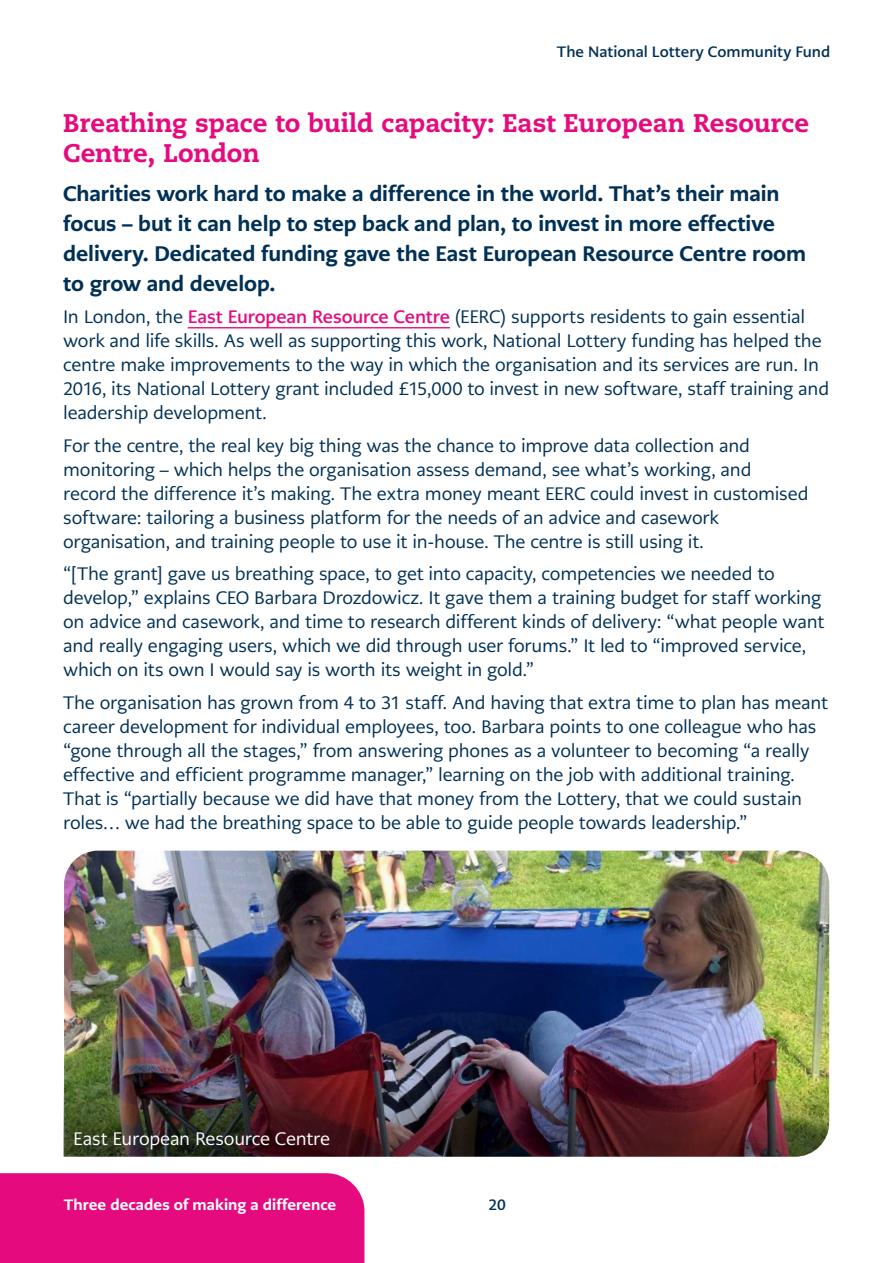
<style>
.page{position:relative;width:893px;height:1263px;background:#fff}
.page>*{position:absolute;margin:0;border:0;box-sizing:border-box;transform-origin:0 0}
.H3{font:800 25.5px/30px "Caecilia LT Pro 85";color:#e50b7e}
.Intro_section{font:800 21px/30px "PMN Caecilia Sans Text";letter-spacing:-.005em;color:#003056}
.Body__P{font:18px/24px "PMN Caecilia Sans Text";letter-spacing:-.015em;color:#003056}
.t1{font:18px "PMN Caecilia Sans Text";letter-spacing:-.01em;color:#fff}
.t2{font:700 15px "PMN Caecilia Sans Text";color:#003056}
.t3{font:800 15px "PMN Caecilia Sans Text";letter-spacing:.005em;color:#fff}
.s1{font-weight:700;color:#e50b7e}
</style>
<div class="page">
<div style="left:0;top:1173px;width:364px;height:90px;background:#e50b7e"></div>
<hr style="left:188px;top:327px;width:262px;height:1px;background:#e50b7e">
<img style="left:64px;top:851px;width:765px;height:223px">
<img style="left:63px;top:1074px;width:766px;height:83px">
<p class="t2" style="left:557px;top:42px;width:275px">The National Lottery Community Fund</p>
<h3 class="H3" style="left:63px;top:108px;width:747px">Breathing space to build capacity: East European Resource<br>Centre, London</h3>
<p class="Intro_section" style="left:63px;top:178px;width:744px">Charities work hard to make a difference in the world. That’s their main focus – but it can help to step back and plan, to invest in more effective delivery. Dedicated funding gave the East European Resource Centre room to grow and develop.</p>
<p class="Body__P" style="left:63px;top:305px;width:767px">In London, the <span class="s1">East European Resource Centre</span> (EERC) supports residents to gain essential work and life skills. As well as supporting this work, National Lottery funding has helped the centre make improvements to the way in which the organisation and its services are run. In 2016, its National Lottery grant included £15,000 to invest in new software, staff training and leadership development.</p>
<p class="Body__P" style="left:63px;top:433px;width:747px">For the centre, the real key big thing was the chance to improve data collection and monitoring – which helps the organisation assess demand, see what’s working, and record the difference it’s making. The extra money meant EERC could invest in customised software: tailoring a business platform for the needs of an advice and casework organisation, and training people to use it in-house. The centre is still using it.</p>
<p class="Body__P" style="left:63px;top:562px;width:763px">“[The grant] gave us breathing space, to get into capacity, competencies we needed to develop,” explains CEO Barbara Drozdowicz. It gave them a training budget for staff working on advice and casework, and time to research different kinds of delivery: “what people want and really engaging users, which we did through user forums.” It led to “improved service, which on its own I would say is worth its weight in gold.”</p>
<p class="Body__P" style="left:63px;top:690px;width:766px">The organisation has grown from 4 to 31 staff. And having that extra time to plan has meant career development for individual employees, too. Barbara points to one colleague who has “gone through all the stages,” from answering phones as a volunteer to becoming “a really effective and efficient programme manager,” learning on the job with additional training.<br>That is “partially because we did have that money from the Lottery, that we could sustain roles… we had the breathing space to be able to guide people towards leadership.”</p>
<p class="t1" style="left:73px;top:1127px;width:258px">East European Resource Centre</p>
<p class="t3" style="left:64px;top:1194px;width:274px">Three decades of making a difference</p>
<p class="t2" style="left:488px;top:1195px;width:19px">20</p>
</div>
